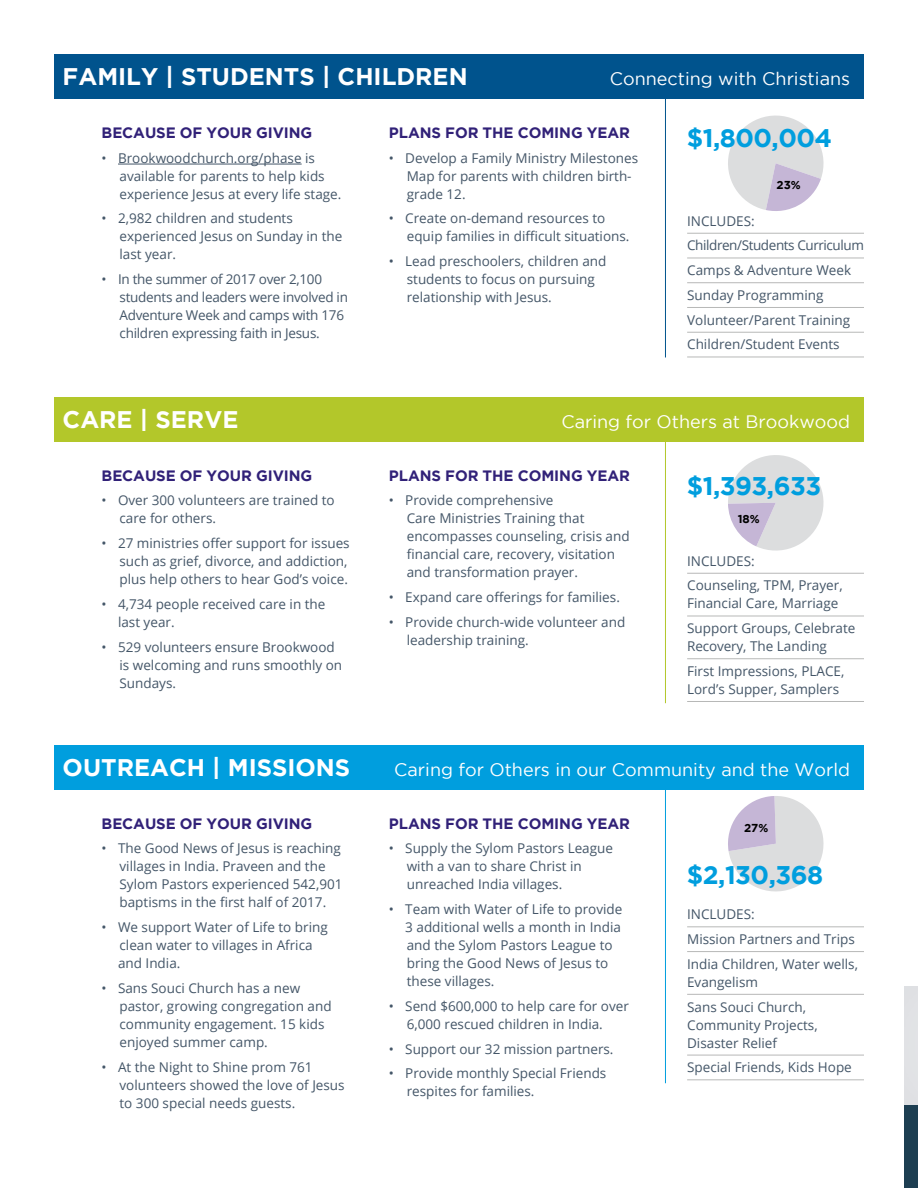
<style>
.page{position:relative;width:918px;height:1188px;background:#fff}
.page>*{position:absolute;margin:0;border:0;box-sizing:border-box;transform-origin:0 0}
.t1{font:700 25.5px "Gotham";letter-spacing:-.02em;color:#009ede}
.t2{font:700 24px "Gotham";color:#fff}
.t3{font:18px "Gotham";color:#fff}
.t4{font:700 15px "Gotham";letter-spacing:-.005em;color:#312178}
.t5{font:13.5px/18px "Open Sans";color:#445668}
.t6{font:13.5px/18px "Open Sans";letter-spacing:-.02em;color:#445668}
.t7{font:700 11.55px "Gotham";color:#000}
</style>
<div class="page">
<svg style="left:728px;top:796px;width:96px;height:96px"></svg>
<svg style="left:728px;top:455px;width:96px;height:96px"></svg>
<svg style="left:728px;top:115px;width:96px;height:96px"></svg>
<div style="left:54px;top:397px;width:810px;height:45px;background:#b3c72a"></div>
<div style="left:54px;top:54px;width:810px;height:45px;background:#00538d"></div>
<div style="left:54px;top:745px;width:810px;height:45px;background:#009ede"></div>
<hr style="left:118px;top:164px;width:184px;height:1px;background:#445668">
<hr style="left:687px;top:233px;width:177px;height:1px;background:#b7b8b7">
<hr style="left:687px;top:258px;width:177px;height:1px;background:#b7b8b7">
<hr style="left:687px;top:282px;width:177px;height:1px;background:#b7b8b7">
<hr style="left:687px;top:307px;width:177px;height:1px;background:#b7b8b7">
<hr style="left:687px;top:332px;width:177px;height:1px;background:#b7b8b7">
<hr style="left:687px;top:357px;width:177px;height:1px;background:#b7b8b7">
<hr style="left:687px;top:573px;width:177px;height:1px;background:#b7b8b7">
<hr style="left:687px;top:616px;width:177px;height:1px;background:#b7b8b7">
<hr style="left:687px;top:658px;width:177px;height:1px;background:#b7b8b7">
<hr style="left:687px;top:701px;width:177px;height:1px;background:#b7b8b7">
<hr style="left:687px;top:926px;width:177px;height:1px;background:#b7b8b7">
<hr style="left:687px;top:951px;width:177px;height:1px;background:#b7b8b7">
<hr style="left:687px;top:994px;width:177px;height:1px;background:#b7b8b7">
<hr style="left:687px;top:1055px;width:177px;height:1px;background:#b7b8b7">
<hr style="left:687px;top:1079px;width:177px;height:1px;background:#b7b8b7">
<hr style="left:665px;top:98px;width:1px;height:259px;background:#00538d">
<hr style="left:665px;top:439px;width:1px;height:264px;background:#b3c72a">
<hr style="left:665px;top:788px;width:1px;height:295px;background:#009ede">
<div style="left:904px;top:984px;width:14px;height:122px;background:#e1e2e5"></div>
<div style="left:904px;top:1106px;width:14px;height:82px;background:#1d3e51"></div>
<h2 class="t2" style="left:63px;top:63px;width:407px">FAMILY | STUDENTS | CHILDREN</h2>
<h3 class="t3" style="left:610px;top:69px;width:242px">Connecting with Christians</h3>
<p class="t4" style="left:102px;top:124px;width:212px">BECAUSE OF YOUR GIVING</p>
<p class="t5" style="left:120px;top:148px;width:223px;text-indent:-18px">• Brookwoodchurch.org/phase is available for parents to help kids experience Jesus at every life stage.</p>
<p class="t5" style="left:120px;top:209px;width:224px;text-indent:-18px">• 2,982 children and students experienced Jesus on Sunday in the last year.</p>
<p class="t6" style="left:120px;top:270px;width:230px;text-indent:-18px">• In the summer of 2017 over 2,100 students and leaders were involved in Adventure Week and camps with 176 children expressing faith in Jesus.</p>
<p class="t4" style="left:389px;top:124px;width:243px">PLANS FOR THE COMING YEAR</p>
<p class="t5" style="left:407px;top:148px;width:233px;text-indent:-18px">• Develop a Family Ministry Milestones<br>Map for parents with children birth&shy;grade 12.</p>
<p class="t5" style="left:407px;top:209px;width:224px;text-indent:-18px">• Create on-demand resources to equip families in difficult situations.</p>
<p class="t5" style="left:407px;top:252px;width:201px;text-indent:-18px">• Lead preschoolers, children and students to focus on pursuing relationship with Jesus.</p>
<h1 class="t1" style="left:687px;top:123px;width:147px">$1,800,004</h1>
<p class="t7" style="left:777px;top:178px;width:26px">23%</p>
<p class="t5" style="left:687px;top:208px;width:178px;line-height:24.8px">INCLUDES:<br>Children/Students Curriculum<br>Camps &amp; Adventure Week<br>Sunday Programming<br>Volunteer/Parent Training<br>Children/Student Events</p>
<h2 class="t2" style="left:63px;top:405px;width:177px">CARE | SERVE</h2>
<h3 class="t3" style="left:561px;top:411px;width:290px">Caring for Others at Brookwood</h3>
<p class="t4" style="left:102px;top:467px;width:212px">BECAUSE OF YOUR GIVING</p>
<p class="t5" style="left:120px;top:491px;width:217px;text-indent:-18px">• Over 300 volunteers are trained to care for others.</p>
<p class="t5" style="left:120px;top:534px;width:232px;text-indent:-18px">• 27 ministries offer support for issues such as grief, divorce, and addiction, plus help others to hear God’s voice.</p>
<p class="t5" style="left:118px;top:595px;width:209px;text-indent:-16px">• 4,734 people received care in the last year.</p>
<p class="t5" style="left:120px;top:637px;width:224px;text-indent:-18px">• 529 volunteers ensure Brookwood is welcoming and runs smoothly on<br>Sundays.</p>
<p class="t4" style="left:389px;top:467px;width:243px">PLANS FOR THE COMING YEAR</p>
<p class="t5" style="left:407px;top:491px;width:224px;text-indent:-18px">• Provide comprehensive<br>Care Ministries Training that encompasses counseling, crisis and financial care, recovery, visitation and transformation prayer.</p>
<p class="t5" style="left:389px;top:588px;width:233px">• Expand care offerings for families.</p>
<p class="t5" style="left:407px;top:613px;width:220px;text-indent:-18px">• Provide church-wide volunteer and leadership training.</p>
<h1 class="t1" style="left:687px;top:471px;width:136px">$1,393,633</h1>
<p class="t7" style="left:738px;top:512px;width:24px">18%</p>
<p class="t5" style="left:687px;top:548px;width:157px;line-height:24.8px">INCLUDES:<br>Counseling, TPM, Prayer,</p>
<p class="t5" style="left:687px;top:591px;width:170px;line-height:24.8px">Financial Care, Marriage<br>Support Groups, Celebrate</p>
<p class="t5" style="left:687px;top:634px;width:159px;line-height:24.8px">Recovery, The Landing<br>First Impressions, PLACE,</p>
<p class="t5" style="left:687px;top:680px;width:154px">Lord’s Supper, Samplers</p>
<h2 class="t2" style="left:63px;top:753px;width:289px">OUTREACH | MISSIONS</h2>
<h3 class="t3" style="left:394px;top:759px;width:457px">Caring for Others in our Community and the World</h3>
<p class="t4" style="left:102px;top:815px;width:212px">BECAUSE OF YOUR GIVING</p>
<p class="t5" style="left:120px;top:839px;width:225px;text-indent:-18px">• The Good News of Jesus is reaching villages in India. Praveen and the Sylom Pastors experienced 542,901 baptisms in the first half of 2017.</p>
<p class="t5" style="left:118px;top:918px;width:211px;text-indent:-16px">• We support Water of Life to bring clean water to villages in Africa and India.</p>
<p class="t5" style="left:120px;top:979px;width:214px;text-indent:-18px">• Sans Souci Church has a new pastor, growing congregation and community engagement. 15 kids enjoyed summer camp.</p>
<p class="t5" style="left:120px;top:1057px;width:227px;text-indent:-18px">• At the Night to Shine prom 761 volunteers showed the love of Jesus to 300 special needs guests.</p>
<p class="t4" style="left:389px;top:815px;width:243px">PLANS FOR THE COMING YEAR</p>
<p class="t5" style="left:407px;top:839px;width:208px;text-indent:-18px">• Supply the Sylom Pastors League with a van to share Christ in unreached India villages.</p>
<p class="t5" style="left:405px;top:900px;width:219px;text-indent:-16px">• Team with Water of Life to provide<br>3 additional wells a month in India and the Sylom Pastors League to bring the Good News of Jesus to these villages.</p>
<p class="t5" style="left:407px;top:997px;width:224px;text-indent:-18px">• Send $600,000 to help care for over<br>6,000 rescued children in India.</p>
<p class="t5" style="left:389px;top:1039px;width:226px">• Support our 32 mission partners.</p>
<p class="t5" style="left:407px;top:1064px;width:201px;text-indent:-18px">• Provide monthly Special Friends respites for families.</p>
<p class="t7" style="left:744px;top:821px;width:26px">27%</p>
<h1 class="t1" style="left:687px;top:861px;width:138px">$2,130,368</h1>
<p class="t5" style="left:687px;top:902px;width:172px;line-height:24.8px">INCLUDES:<br>Mission Partners and Trips<br>India Children, Water wells,</p>
<p class="t5" style="left:687px;top:969px;width:120px;line-height:24.8px">Evangelism<br>Sans Souci Church,</p>
<p class="t5" style="left:687px;top:1015px;width:132px">Community Projects,<br>Disaster Relief</p>
<p class="t5" style="left:687px;top:1058px;width:166px">Special Friends, Kids Hope</p>
</div>
